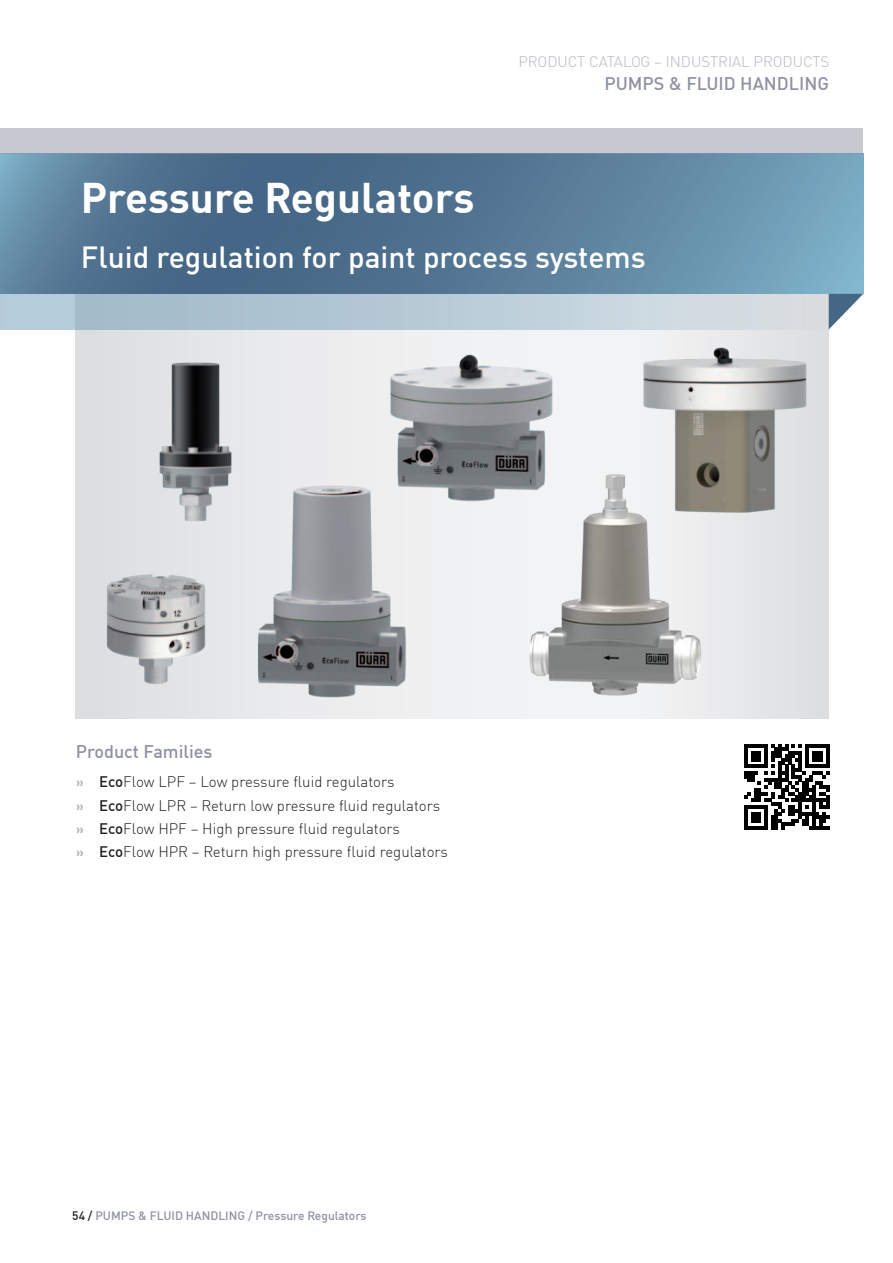
<style>
.page{position:relative;width:893px;height:1263px;background:#fff}
.page>*{position:absolute;margin:0;border:0;box-sizing:border-box;transform-origin:0 0}
.titul-G2{font:700 42px "DIN Offc Pro";color:#fff}
.subtitul-G2{font:500 30px "DIN Offc Pro";color:#fff}
.nadpis_kapitol{font:500 18px "DIN Offc Pro";color:#8f92a2}
.odrazky{font:300 15px "DIN Offc Pro";color:#231f20}
.t1{font:300 15px "DIN Offc Pro";color:#b6b6c1}
.t2{font:500 12px "DIN Offc Pro";color:#8f92a2}
.s1{font-family:"Univers";font-weight:700;color:#b6b6c1}
.s2{font-weight:500}
.s3{color:#231f20}
</style>
<div class="page">
<div style="left:76px;top:293px;width:752px;height:426px;background:linear-gradient(to bottom,#e7e8e9,#e6e7e9)"></div>
<svg style="left:0;top:153px;width:863px;height:141px;background:#597f9b"></svg>
<div style="left:0;top:128px;width:863px;height:25px;background:#c7c8d0"></div>
<svg style="left:0;top:294px;width:829px;height:36px;background:#b2c6d3"></svg>
<svg style="left:829px;top:294px;width:34px;height:35px"></svg>
<svg style="left:744px;top:744px;width:85px;height:85px"></svg>
<img style="left:125px;top:336px;width:141px;height:213px">
<img style="left:93px;top:535px;width:123px;height:184px">
<img style="left:629px;top:295px;width:191px;height:287px">
<img style="left:239px;top:467px;width:177px;height:252px">
<img style="left:526px;top:466px;width:177px;height:253px">
<img style="left:382px;top:302px;width:175px;height:261px">
<p class="t1" style="left:518px;top:50px;width:312px">PRODUCT CATALOG – INDUSTRIAL PRODUCTS</p>
<p class="nadpis_kapitol" style="left:604px;top:69px;width:226px">PUMPS &amp; FLUID HANDLING</p>
<p class="titul-G2" style="left:81px;top:163px;width:395px">Pressure Regulators</p>
<p class="subtitul-G2" style="left:81px;top:233px;width:566px">Fluid regulation for paint process systems</p>
<p class="nadpis_kapitol" style="left:76px;top:737px;width:138px">Product Families</p>
<p class="odrazky" style="left:76px;top:770px;width:320px"><span class="s1">»</span> <span class="s2">Eco</span>Flow LPF – Low pressure fluid regulators</p>
<p class="odrazky" style="left:76px;top:793px;width:366px"><span class="s1">»</span> <span class="s2">Eco</span>Flow LPR – Return low pressure fluid regulators</p>
<p class="odrazky" style="left:76px;top:817px;width:326px"><span class="s1">»</span> <span class="s2">Eco</span>Flow HPF – High pressure fluid regulators</p>
<p class="odrazky" style="left:76px;top:840px;width:374px"><span class="s1">»</span> <span class="s2">Eco</span>Flow HPR – Return high pressure fluid regulators</p>
<p class="t2" style="left:72px;top:1206px;width:296px"><span class="s3">54 /</span> PUMPS &amp; FLUID HANDLING / Pressure Regulators</p>
</div>
